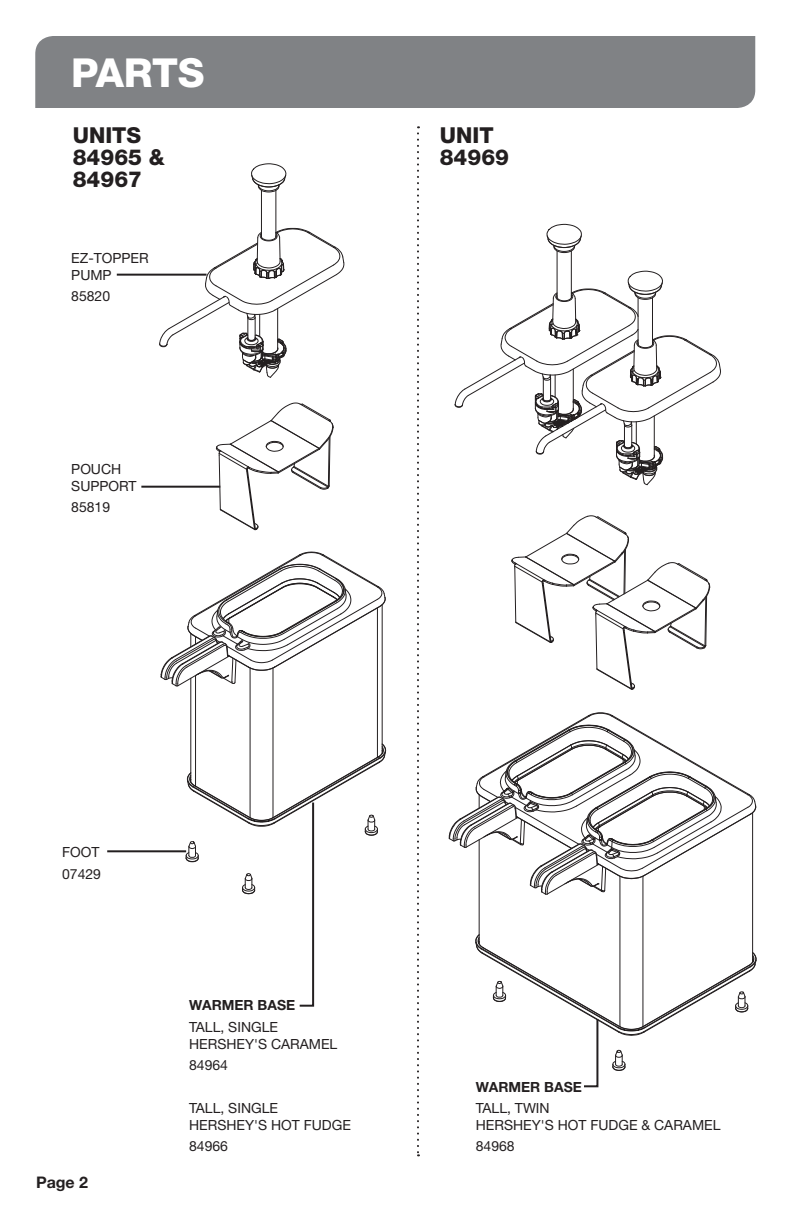
<style>
.page{position:relative;width:792px;height:1224px;background:#fff}
.page>*{position:absolute;margin:0;border:0;box-sizing:border-box;transform-origin:0 0}
.Heading_Large{font:800 40px "Helvetica Neue";letter-spacing:-.01em;color:#fff}
.Model_Name{font:800 22px/22px "Helvetica Neue";color:#231f20}
.t1{font:700 16px "Helvetica Neue";color:#231f20}
.Body_Paragraph{font:14px/17px "Helvetica Neue";color:#231f20}
.Body_Paragraph-2{font:700 14px "Helvetica Neue";color:#231f20}
</style>
<div class="page">
<div style="left:35px;top:36px;width:720px;height:72px;background:#808285"></div>
<hr style="left:117px;top:274px;width:90px;height:2px;background:#231f20">
<hr style="left:141px;top:486px;width:79px;height:2px;background:#231f20">
<hr style="left:107px;top:850px;width:79px;height:2px;background:#231f20">
<hr style="left:261px;top:190px;width:1px;height:47px;background:#231f20">
<hr style="left:275px;top:190px;width:1px;height:47px;background:#231f20">
<svg style="left:251px;top:163px;width:36px;height:30px"></svg>
<svg style="left:216px;top:402px;width:118px;height:129px"></svg>
<svg style="left:159px;top:228px;width:186px;height:150px"></svg>
<hr style="left:195px;top:676px;width:1px;height:110px;background:#231f20">
<hr style="left:190px;top:678px;width:1px;height:104px;background:#231f20">
<hr style="left:250px;top:668px;width:1px;height:150px;background:#231f20">
<hr style="left:273px;top:668px;width:1px;height:150px;background:#231f20">
<hr style="left:377px;top:608px;width:1px;height:149px;background:#231f20">
<hr style="left:382px;top:605px;width:1px;height:148px;background:#231f20">
<svg style="left:160px;top:551px;width:226px;height:136px"></svg>
<hr style="left:479px;top:840px;width:1px;height:104px;background:#231f20">
<hr style="left:619px;top:876px;width:1px;height:151px;background:#231f20">
<hr style="left:642px;top:876px;width:1px;height:151px;background:#231f20">
<hr style="left:752px;top:813px;width:1px;height:149px;background:#231f20">
<svg style="left:449px;top:712px;width:308px;height:183px"></svg>
<hr style="left:557px;top:251px;width:1px;height:47px;background:#231f20">
<hr style="left:571px;top:251px;width:1px;height:47px;background:#231f20">
<svg style="left:546px;top:223px;width:36px;height:30px"></svg>
<svg style="left:454px;top:270px;width:267px;height:216px"></svg>
<svg style="left:511px;top:515px;width:200px;height:175px"></svg>
<svg style="left:417px;top:126px;width:2px;height:1030px"></svg>
<svg style="left:475px;top:933px;width:282px;height:155px"></svg>
<svg style="left:185px;top:743px;width:201px;height:264px"></svg>
<p class="Heading_Large" style="left:71px;top:49px;width:135px">PARTS</p>
<p class="Model_Name" style="left:73px;top:124px;width:70px">UNITS</p>
<p class="Model_Name" style="left:73px;top:146px;width:94px">84965 &amp;<br>84967</p>
<p class="Body_Paragraph" style="left:71px;top:249px;width:79px">EZ-TOPPER<br>PUMP</p>
<p class="Body_Paragraph" style="left:71px;top:287px;width:40px">85820</p>
<p class="Body_Paragraph" style="left:71px;top:460px;width:67px">POUCH<br>SUPPORT</p>
<p class="Body_Paragraph" style="left:71px;top:499px;width:40px">85819</p>
<p class="Model_Name" style="left:440px;top:124px;width:71px">UNIT<br>84969</p>
<p class="Body_Paragraph" style="left:62px;top:844px;width:39px">FOOT</p>
<p class="Body_Paragraph" style="left:62px;top:865px;width:40px">07429</p>
<p class="t1" style="left:36px;top:1172px;width:54px">Page 2</p>
<p class="Body_Paragraph-2" style="left:189px;top:997px;width:108px">WARMER BASE</p>
<p class="Body_Paragraph" style="left:189px;top:1018px;width:150px">TALL, SINGLE<br>HERSHEY'S CARAMEL</p>
<p class="Body_Paragraph" style="left:189px;top:1056px;width:40px">84964</p>
<p class="Body_Paragraph" style="left:189px;top:1099px;width:163px">TALL, SINGLE<br>HERSHEY'S HOT FUDGE</p>
<p class="Body_Paragraph" style="left:189px;top:1137px;width:40px">84966</p>
<p class="Body_Paragraph-2" style="left:476px;top:1078px;width:108px">WARMER BASE</p>
<p class="Body_Paragraph" style="left:476px;top:1099px;width:246px">TALL, TWIN<br>HERSHEY'S HOT FUDGE &amp; CARAMEL</p>
<p class="Body_Paragraph" style="left:476px;top:1138px;width:40px">84968</p>
</div>
